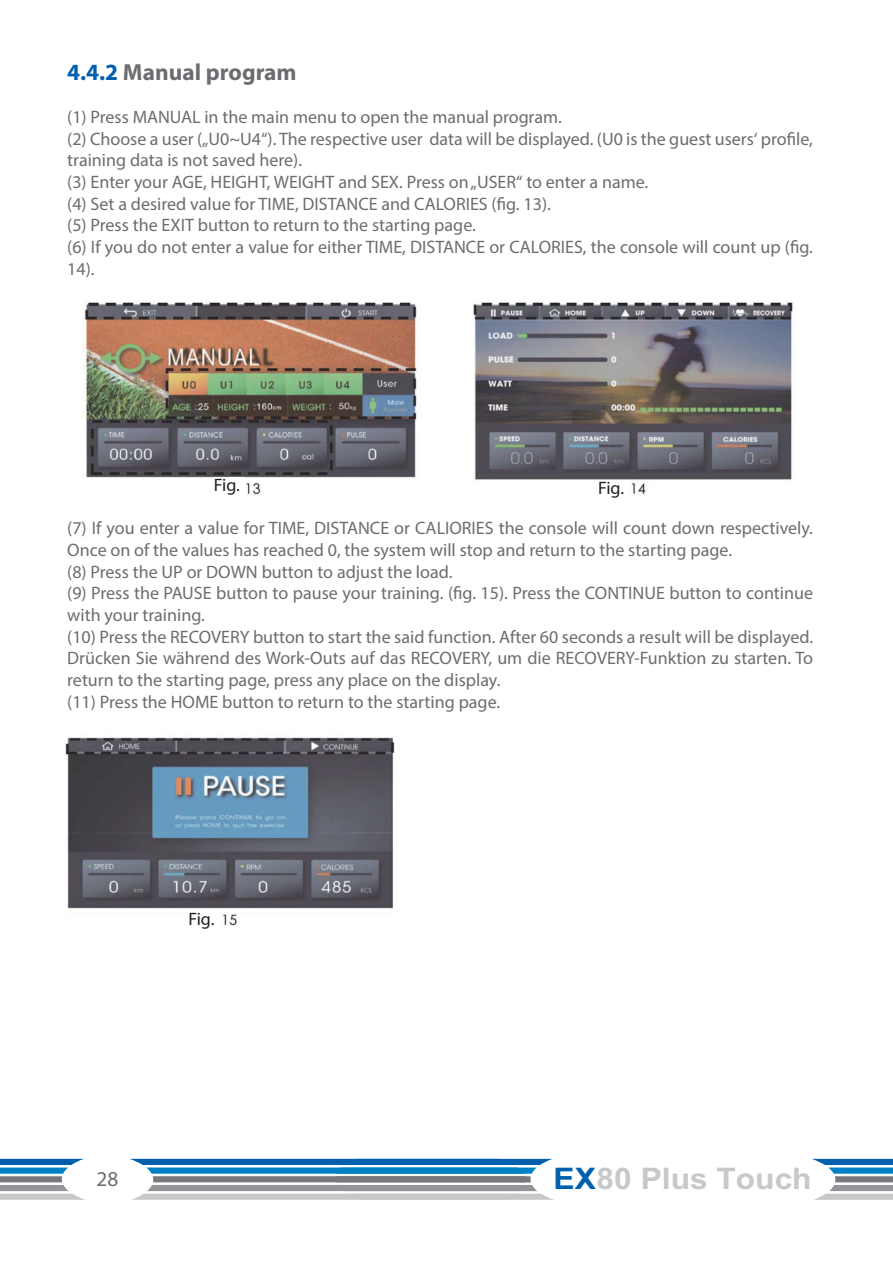
<style>
.page{position:relative;width:893px;height:1263px;background:#fff}
.page>*{position:absolute;margin:0;border:0;box-sizing:border-box;transform-origin:0 0}
.t1{font:700 29.7px "Arial";color:#c7c8ca;scale:1.07 1}
.t2{font:700 23.4px "Myriad Pro";color:#6c6d70}
.t3{font:21.15px "Myriad Pro";color:#6c6d70}
.t4{font:18px/21.6px "Myriad Pro";color:#6c6d70}
.t5{font:18px "Myriad Pro";letter-spacing:-.015em;color:#231f20}
.s1{color:#0160ae}
</style>
<div class="page">
<svg style="left:0;top:1159px;width:85px;height:41px"></svg>
<svg style="left:130px;top:1159px;width:424px;height:41px"></svg>
<svg style="left:812px;top:1159px;width:81px;height:41px"></svg>
<img style="left:82px;top:302px;width:711px;height:194px">
<div style="left:214px;top:478px;width:30px;height:22px;background:#fff"></div>
<div style="left:598px;top:480px;width:31px;height:22px;background:#fff"></div>
<img style="left:65px;top:737px;width:330px;height:189px">
<div style="left:188px;top:911px;width:31px;height:22px;background:#fff"></div>
<p class="t2" style="left:67px;top:57px;width:231px"><span class="s1">4.4.2</span> Manual program</p>
<p class="t4" style="left:67px;top:106px;width:747px">(1) Press MANUAL in the main menu to open the manual program.<br>(2) Choose a user („U0~U4“). The respective user data will be displayed. (U0 is the guest users‘ profile, training data is not saved here).<br>(3) Enter your AGE, HEIGHT, WEIGHT and SEX. Press on „USER“ to enter a name.<br>(4) Set a desired value for TIME, DISTANCE and CALORIES (fig. 13).<br>(5) Press the EXIT button to return to the starting page.<br>(6) If you do not enter a value for either TIME, DISTANCE or CALORIES, the console will count up (fig.<br>14).</p>
<p class="t5" style="left:214px;top:474px;width:28px">Fig.</p>
<p class="t5" style="left:598px;top:477px;width:28px">Fig.</p>
<p class="t4" style="left:67px;top:517px;width:747px">(7) If you enter a value for TIME, DISTANCE or CALIORIES the console will count down respectively.<br>Once on of the values has reached 0, the system will stop and return to the starting page.<br>(8) Press the UP or DOWN button to adjust the load.<br>(9) Press the PAUSE button to pause your training. (fig. 15). Press the CONTINUE button to continue with your training.<br>(10) Press the RECOVERY button to start the said function. After 60 seconds a result will be displayed.<br>Drücken Sie während des Work-Outs auf das RECOVERY, um die RECOVERY-Funktion zu starten. To return to the starting page, press any place on the display.<br>(11) Press the HOME button to return to the starting page.</p>
<p class="t5" style="left:188px;top:908px;width:28px">Fig.</p>
<p class="t3" style="left:97px;top:1166px;width:23px">28</p>
<h1 class="t1" style="left:554px;top:1158px;width:243px"><span class="s1">EX</span>80 Plus Touch</h1>
</div>
